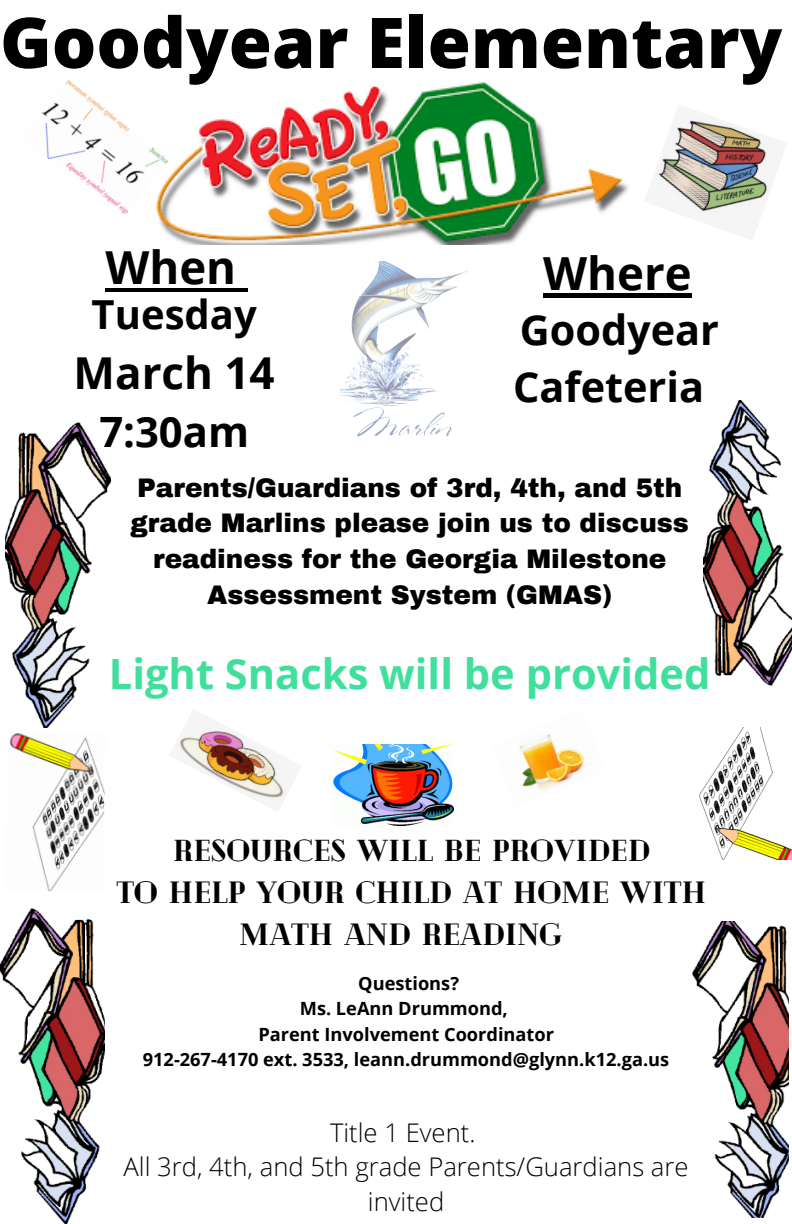
<style>
.page{position:relative;width:792px;height:1224px;background:#fff}
.page>*{position:absolute;margin:0;border:0;box-sizing:border-box;transform-origin:0 0}
.t1{font:800 70px "Open Sans";color:#000}
.t2{font:700 45.6px "Open Sans";color:#000}
.t3{font:700 45.4px "Open Sans";color:#000}
.t4{font:700 44px "Open Sans";color:#000}
.t5{font:700 41.8px "Open Sans";color:#000}
.t6{font:700 41.6px "Open Sans";color:#41df9c}
.t7{font:700 41.4px/57px "Open Sans";color:#000}
.t8{font:700 40px "Open Sans";color:#000}
.t9{font:900 30.6px/42px "Cheque";color:#000}
.t10{font:900 30.2px "Cheque";color:#000}
.t11{font:900 26.2px/35.6px "Archivo";color:#000;text-align:center}
.t12{font:300 25.6px/34.4px "Open Sans";color:#000;text-align:center}
.t13{font:700 18.2px/25px "Open Sans";color:#000;text-align:center}
</style>
<div class="page">
<img style="left:0;top:909px;width:105px;height:315px">
<img style="left:5px;top:422px;width:105px;height:305px">
<img style="left:10px;top:733px;width:95px;height:158px">
<img style="left:158px;top:82px;width:470px;height:162px">
<img style="left:656px;top:115px;width:116px;height:102px">
<img style="left:704px;top:401px;width:88px;height:285px">
<img style="left:699px;top:727px;width:93px;height:132px">
<img style="left:693px;top:922px;width:96px;height:295px">
<img style="left:42px;top:79px;width:127px;height:139px">
<img style="left:340px;top:262px;width:128px;height:175px">
<img style="left:176px;top:725px;width:112px;height:78px">
<img style="left:332px;top:744px;width:122px;height:81px">
<img style="left:519px;top:734px;width:66px;height:57px">
<hr style="left:106px;top:288px;width:130px;height:3px;background:#000">
<svg style="left:236px;top:288px;width:12px;height:3px"></svg>
<hr style="left:543px;top:293px;width:149px;height:4px;background:#000">
<h1 class="t1" style="left:0;top:-7px;width:784px">Goodyear Elementary</h1>
<h3 class="t3" style="left:106px;top:236px;width:132px">When</h3>
<h2 class="t2" style="left:543px;top:241px;width:150px">Where</h2>
<h3 class="t8" style="left:92px;top:286px;width:167px">Tuesday</h3>
<h3 class="t4" style="left:74px;top:342px;width:203px">March 14</h3>
<h3 class="t5" style="left:99px;top:403px;width:151px">7:30am</h3>
<h3 class="t7" style="left:513px;top:301px;width:207px">Goodyear<br>Cafeteria</h3>
<p class="t11" style="left:130px;top:470px;width:560px">Parents/Guardians of 3rd, 4th, and 5th grade Marlins please join us to discuss readiness for the Georgia Milestone Assessment System (GMAS)</p>
<h3 class="t6" style="left:109px;top:644px;width:603px">Light Snacks will be provided</h3>
<p class="t10" style="left:173px;top:830px;width:479px">RESOURCES WILL BE PROVIDED</p>
<p class="t9" style="left:239px;top:869px;width:468px;text-indent:-123px">TO HELP YOUR CHILD AT HOME WITH<br>MATH AND READING</p>
<p class="t13" style="left:143px;top:971px;width:528px">Questions?<br>Ms. LeAnn Drummond,<br>Parent Involvement Coordinator<br>912-267-4170 ext. 3533, leann.drummond@glynn.k12.ga.us</p>
<p class="t12" style="left:124px;top:1115px;width:567px">Title 1 Event.<br>All 3rd, 4th, and 5th grade Parents/Guardians are invited</p>
</div>
